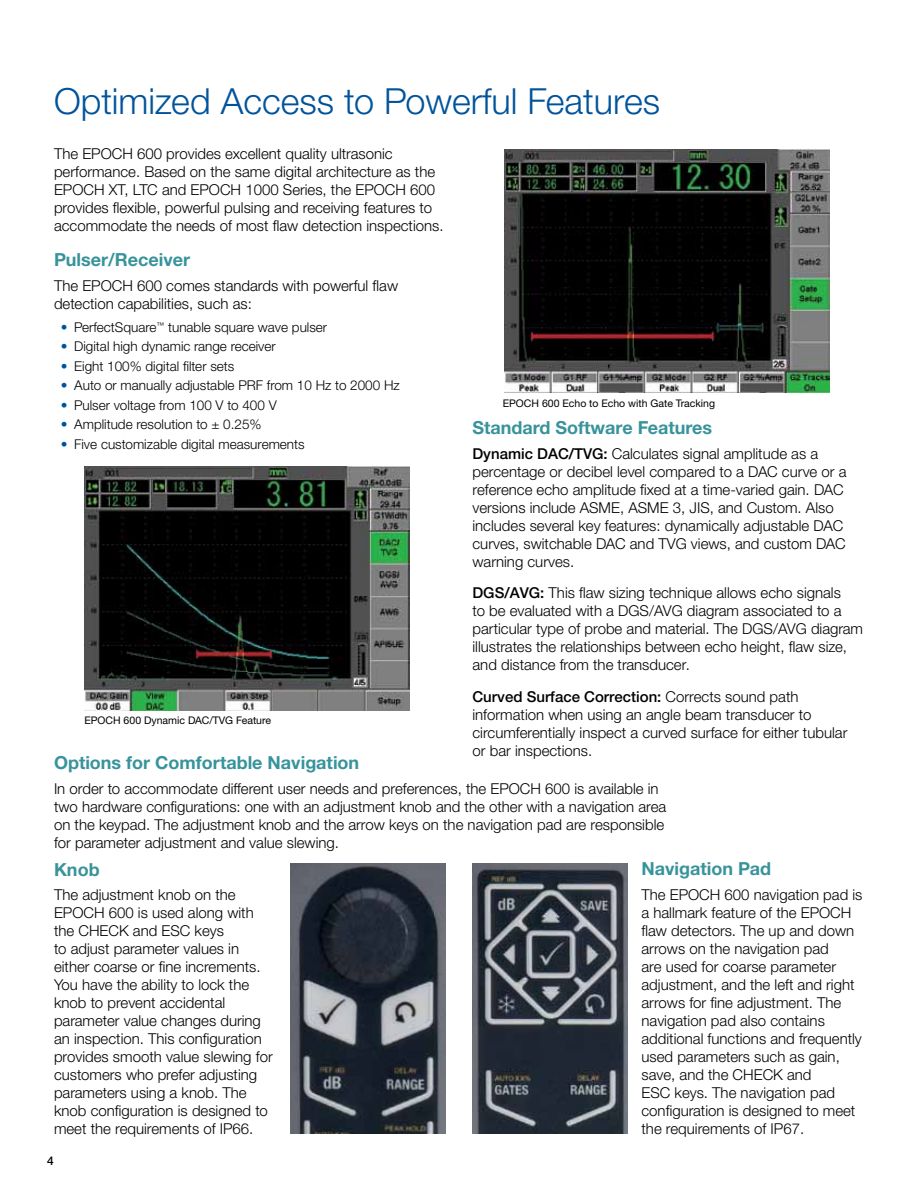
<style>
.page{position:relative;width:918px;height:1188px;background:#fff}
.page>*{position:absolute;margin:0;border:0;box-sizing:border-box;transform-origin:0 0}
.t1{font:300 36px "Helvetica Neue LTW1 G";color:#00539b}
.t2{font:700 18px "Helvetica Neue LTW1 G";color:#38939b}
.t3{font:300 15px/18px "Helvetica Neue LTW1 G";color:#000}
.t4{font:300 13.5px "Helvetica Neue LTW1 G";color:#000}
.t5{font:500 12px "Helvetica Neue LTW1 G";color:#000}
.t6{font:10.5px "Helvetica Neue LTW1 G";color:#000}
.s1{color:#00539b}
.s2{font-weight:500}
</style>
<div class="page">
<img style="left:472px;top:864px;width:156px;height:270px">
<img style="left:290px;top:864px;width:156px;height:270px">
<img style="left:84px;top:467px;width:326px;height:244px">
<img style="left:505px;top:149px;width:325px;height:244px">
<h1 class="t1" style="left:54px;top:79px;width:608px">Optimized Access to Powerful Features</h1>
<p class="t3" style="left:54px;top:145px;width:391px">The EPOCH 600 provides excellent quality ultrasonic performance. Based on the same digital architecture as the EPOCH XT, LTC and EPOCH 1000 Series, the EPOCH 600 provides flexible, powerful pulsing and receiving features to accommodate the needs of most flaw detection inspections.</p>
<p class="t2" style="left:54px;top:249px;width:138px">Pulser/Receiver</p>
<p class="t3" style="left:54px;top:277px;width:346px">The EPOCH 600 comes standards with powerful flaw detection capabilities, such as:</p>
<p class="t4" style="left:61px;top:319px;width:268px"><span class="s1">•</span> PerfectSquare<sup>™</sup> tunable square wave pulser</p>
<p class="t4" style="left:61px;top:338px;width:217px"><span class="s1">•</span> Digital high dynamic range receiver</p>
<p class="t4" style="left:61px;top:358px;width:175px"><span class="s1">•</span> Eight 100% digital filter sets</p>
<p class="t4" style="left:61px;top:377px;width:341px"><span class="s1">•</span> Auto or manually adjustable PRF from 10 Hz to 2000 Hz</p>
<p class="t4" style="left:61px;top:397px;width:217px"><span class="s1">•</span> Pulser voltage from 100 V to 400 V</p>
<p class="t4" style="left:61px;top:416px;width:202px"><span class="s1">•</span> Amplitude resolution to ± 0.25%</p>
<p class="t4" style="left:61px;top:436px;width:245px"><span class="s1">•</span> Five customizable digital measurements</p>
<p class="t6" style="left:503px;top:396px;width:214px">EPOCH 600 Echo to Echo with Gate Tracking</p>
<p class="t2" style="left:472px;top:417px;width:241px">Standard Software Features</p>
<p class="t3" style="left:472px;top:444px;width:376px"><span class="s2">Dynamic DAC/TVG:</span> Calculates signal amplitude as a percentage or decibel level compared to a DAC curve or a reference echo amplitude fixed at a time-varied gain. DAC versions include ASME, ASME 3, JIS, and Custom. Also includes several key features: dynamically adjustable DAC curves, switchable DAC and TVG views, and custom DAC warning curves.</p>
<p class="t3" style="left:472px;top:584px;width:392px"><span class="s2">DGS/AVG:</span> This flaw sizing technique allows echo signals<br>to be evaluated with a DGS/AVG diagram associated to a particular type of probe and material. The DGS/AVG diagram illustrates the relationships between echo height, flaw size, and distance from the transducer.</p>
<p class="t3" style="left:472px;top:687px;width:376px"><span class="s2">Curved Surface Correction:</span> Corrects sound path information when using an angle beam transducer to circumferentially inspect a curved surface for either tubular or bar inspections.</p>
<p class="t6" style="left:84px;top:714px;width:188px">EPOCH 600 Dynamic DAC/TVG Feature</p>
<p class="t2" style="left:54px;top:751px;width:307px">Options for Comfortable Navigation</p>
<p class="t3" style="left:54px;top:779px;width:614px">In order to accommodate different user needs and preferences, the EPOCH 600 is available in two hardware configurations: one with an adjustment knob and the other with a navigation area on the keypad. The adjustment knob and the arrow keys on the navigation pad are responsible for parameter adjustment and value slewing.</p>
<p class="t2" style="left:54px;top:858px;width:47px">Knob</p>
<p class="t3" style="left:54px;top:886px;width:220px">The adjustment knob on the<br>EPOCH 600 is used along with the CHECK and ESC keys<br>to adjust parameter values in either coarse or fine increments.<br>You have the ability to lock the knob to prevent accidental parameter value changes during an inspection. This configuration provides smooth value slewing for customers who prefer adjusting parameters using a knob. The knob configuration is designed to meet the requirements of IP66.</p>
<p class="t5" style="left:47px;top:1154px;width:8px">4</p>
<p class="t2" style="left:642px;top:857px;width:131px">Navigation Pad</p>
<p class="t3" style="left:642px;top:885px;width:222px">The EPOCH 600 navigation pad is a hallmark feature of the EPOCH flaw detectors. The up and down arrows on the navigation pad<br>are used for coarse parameter adjustment, and the left and right arrows for fine adjustment. The navigation pad also contains additional functions and frequently used parameters such as gain, save, and the CHECK and<br>ESC keys. The navigation pad configuration is designed to meet the requirements of IP67.</p>
</div>
